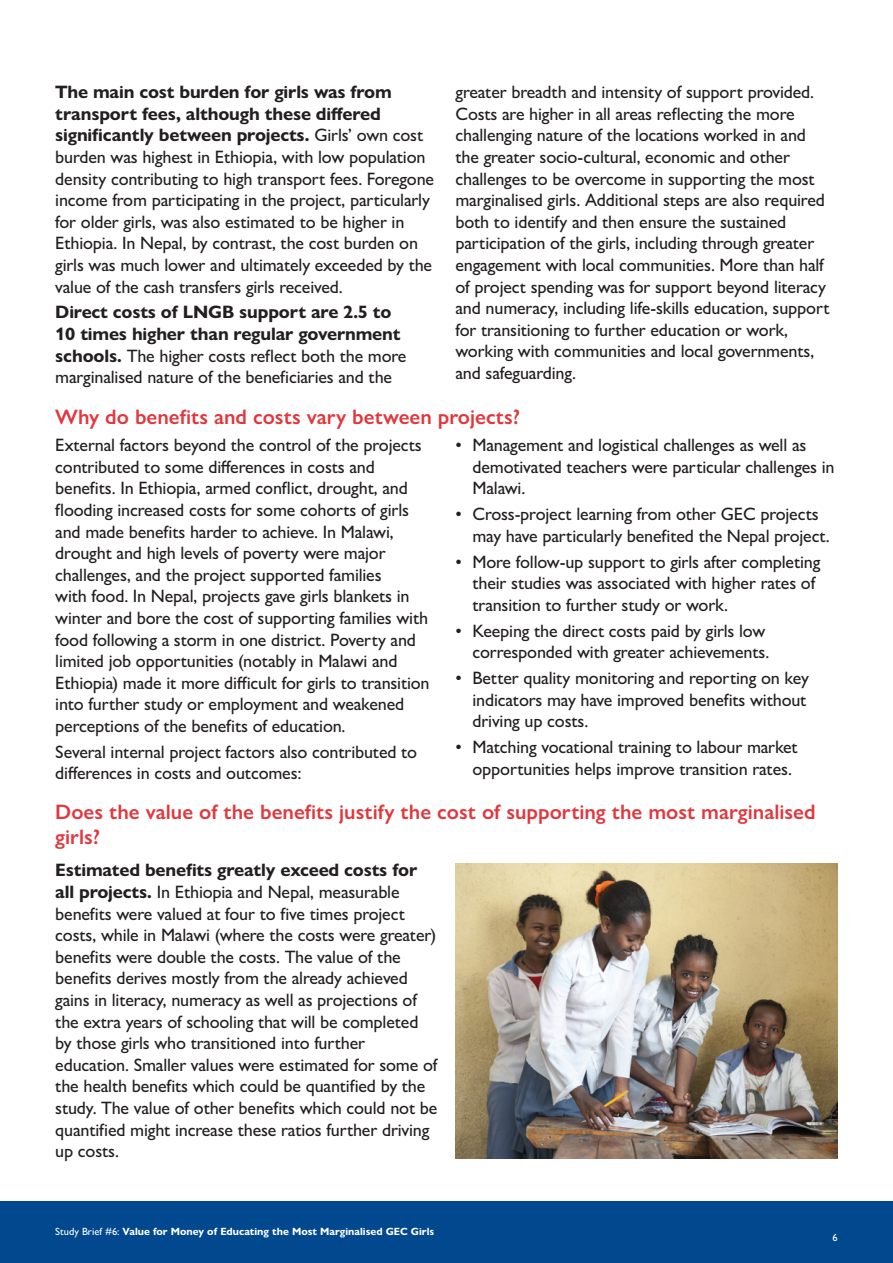
<style>
.page{position:relative;width:893px;height:1263px;background:#fff}
.page>*{position:absolute;margin:0;border:0;box-sizing:border-box;transform-origin:0 0}
.Body_Text{font:600 21px/25.2px "Gill Sans Nova";color:#e1373d}
.Body_Text-2{font:500 18px/21.6px "Gill Sans Nova";letter-spacing:-.01em;color:#231f20}
.Body_Text-3{font:700 18px/21.6px "Gill Sans Nova";letter-spacing:-.01em;color:#231f20}
.heading_2{font:700 10.5px "Gill Sans Nova";color:#fff}
.heading_2-2{font:500 10.5px "Gill Sans Nova";color:#fff}
.s1{font-weight:700}
.s2{font-weight:500}
</style>
<div class="page">
<img style="left:455px;top:864px;width:383px;height:295px">
<div style="left:0;top:1202px;width:893px;height:61px;background:#01488f"></div>
<p class="Body_Text-2" style="left:55px;top:81px;width:380px"><span class="s1">The main cost burden for girls was from transport fees, although these differed significantly between projects.</span> Girls’ own cost burden was highest in Ethiopia, with low population density contributing to high transport fees. Foregone income from participating in the project, particularly for older girls, was also estimated to be higher in Ethiopia. In Nepal, by contrast, the cost burden on girls was much lower and ultimately exceeded by the value of the cash transfers girls received.</p>
<p class="Body_Text-3" style="left:55px;top:301px;width:353px">Direct costs of LNGB support are 2.5 to 10 times higher than regular government schools. <span class="s2">The higher costs reflect both the more marginalised nature of the beneficiaries and the</span></p>
<p class="Body_Text-2" style="left:455px;top:81px;width:376px">greater breadth and intensity of support provided.<br>Costs are higher in all areas reflecting the more challenging nature of the locations worked in and the greater socio-cultural, economic and other challenges to be overcome in supporting the most marginalised girls. Additional steps are also required both to identify and then ensure the sustained participation of the girls, including through greater engagement with local communities. More than half of project spending was for support beyond literacy and numeracy, including life-skills education, support for transitioning to further education or work, working with communities and local governments, and safeguarding.</p>
<p class="Body_Text" style="left:55px;top:404px;width:466px">Why do benefits and costs vary between projects?</p>
<p class="Body_Text-2" style="left:55px;top:434px;width:376px">External factors beyond the control of the projects contributed to some differences in costs and benefits. In Ethiopia, armed conflict, drought, and flooding increased costs for some cohorts of girls and made benefits harder to achieve. In Malawi, drought and high levels of poverty were major challenges, and the project supported families<br>with food. In Nepal, projects gave girls blankets in winter and bore the cost of supporting families with food following a storm in one district. Poverty and limited job opportunities (notably in Malawi and Ethiopia) made it more difficult for girls to transition into further study or employment and weakened perceptions of the benefits of education.</p>
<p class="Body_Text-2" style="left:55px;top:741px;width:363px">Several internal project factors also contributed to differences in costs and outcomes:</p>
<p class="Body_Text-2" style="left:472px;top:434px;width:364px;text-indent:-17px">• Management and logistical challenges as well as demotivated teachers were particular challenges in<br>Malawi.</p>
<p class="Body_Text-2" style="left:472px;top:503px;width:359px;text-indent:-17px">• Cross-project learning from other GEC projects may have particularly benefited the Nepal project.</p>
<p class="Body_Text-2" style="left:472px;top:550px;width:349px;text-indent:-17px">• More follow-up support to girls after completing their studies was associated with higher rates of transition to further study or work.</p>
<p class="Body_Text-2" style="left:455px;top:620px;width:315px;text-align:right">• Keeping the direct costs paid by girls low corresponded with greater achievements.</p>
<p class="Body_Text-2" style="left:472px;top:667px;width:338px;text-indent:-17px">• Better quality monitoring and reporting on key indicators may have improved benefits without driving up costs.</p>
<p class="Body_Text-2" style="left:472px;top:736px;width:327px;text-indent:-17px">• Matching vocational training to labour market opportunities helps improve transition rates.</p>
<p class="Body_Text" style="left:55px;top:799px;width:762px">Does the value of the benefits justify the cost of supporting the most marginalised girls?</p>
<p class="Body_Text-2" style="left:55px;top:859px;width:384px"><span class="s1">Estimated benefits greatly exceed costs for all projects.</span> In Ethiopia and Nepal, measurable benefits were valued at four to five times project costs, while in Malawi (where the costs were greater) benefits were double the costs. The value of the benefits derives mostly from the already achieved gains in literacy, numeracy as well as projections of the extra years of schooling that will be completed by those girls who transitioned into further education. Smaller values were estimated for some of the health benefits which could be quantified by the study. The value of other benefits which could not be quantified might increase these ratios further driving up costs.</p>
<p class="heading_2" style="left:55px;top:1225px;width:381px"><span class="s2">Study Brief #6:</span> Value for Money of Educating the Most Marginalised GEC Girls</p>
<p class="heading_2-2" style="left:832px;top:1231px;width:7px">6</p>
</div>
